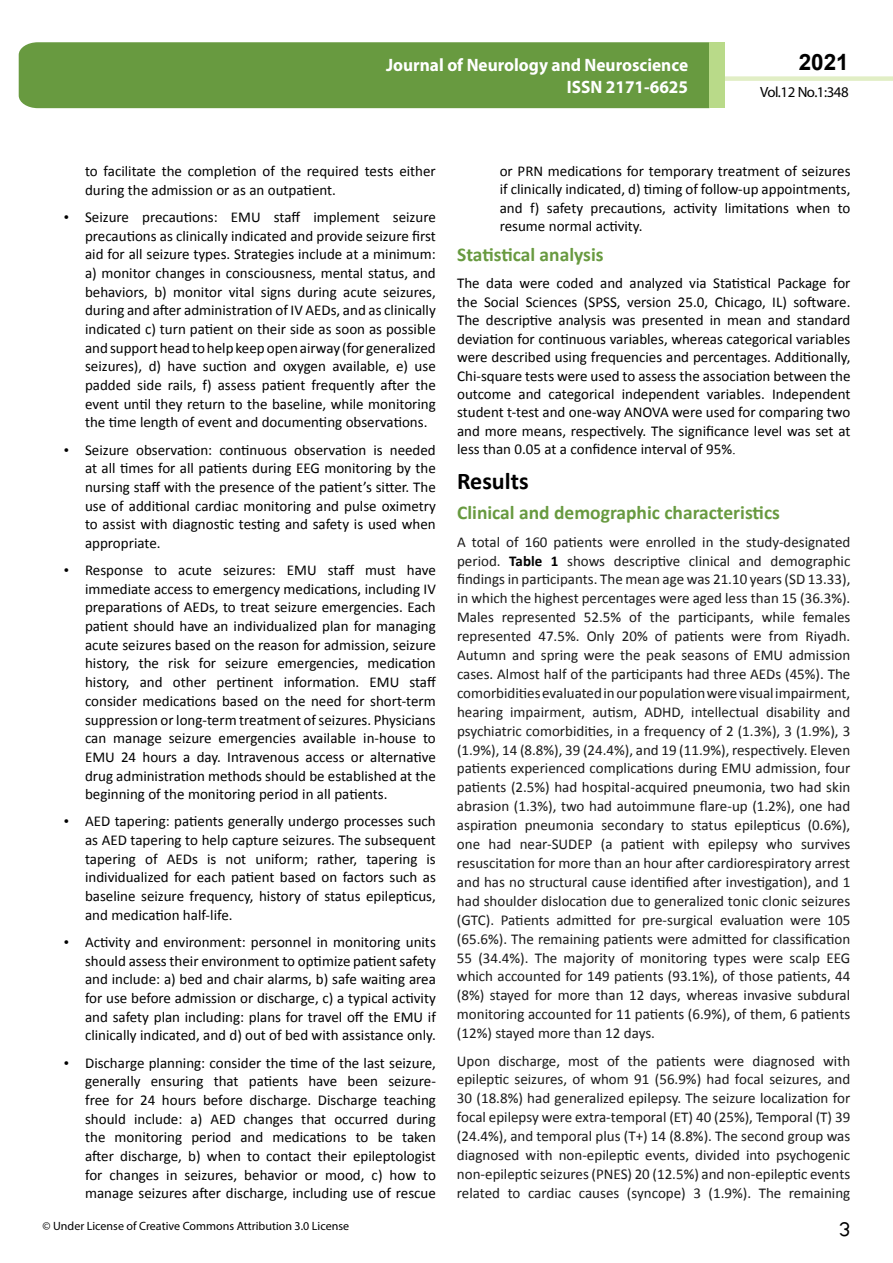
<style>
.page{position:relative;width:893px;height:1263px;background:#fff}
.page>*{position:absolute;margin:0;border:0;box-sizing:border-box;transform-origin:0 0}
.t1{font:25.5px "Tunga";color:#000}
.t2{font:700 24px "Calibri";color:#000}
.t3{font:700 22.5px "Arial";color:#000}
.t4{font:700 19.5px "Calibri";color:#689a40}
.t5{font:700 18px/21.6px "Myriad Pro";color:#fff;text-align:right;scale:.96 1}
.t6{font:15px/18.6px "Calibri";color:#000;text-align:justify}
.t7{font:15px/18.9px "Calibri";color:#1a1a1a;text-align:justify}
.t8{font:14.85px "Myriad Pro";letter-spacing:-.03em;color:#000}
.t9{font:12px "Myriad Pro";color:#000}
.s1{font-family:"Times New Roman"}
.s2{font-weight:700;color:#000}
</style>
<div class="page">
<div style="left:725px;top:76px;width:168px;height:5px;background:#e1eec5"></div>
<div style="left:19px;top:42px;width:690px;height:66px;background:#689a40"></div>
<div style="left:709px;top:42px;width:16px;height:66px;background:#b9da89"></div>
<p class="t5" style="left:386px;top:54px;width:316px">Journal of Neurology and Neuroscience<br>ISSN 2171-6625</p>
<p class="t5" style="left:517px;top:53px;width:198px">ARCHIVOS DE MEDICINA<br>ISSN 1698-9465</p>
<h3 class="t3" style="left:799px;top:47px;width:52px">2021</h3>
<p class="t8" style="left:760px;top:83px;width:90px">Vol.12 No.1:348</p>
<p class="t6" style="left:85px;top:162px;width:352px">to facilitate the completion of the required tests either during the admission or as an outpatient.</p>
<p class="t6" style="left:85px;top:208px;width:352px;text-indent:-21px"><span class="s1">•</span> Seizure precautions: EMU staff implement seizure precautions as clinically indicated and provide seizure first aid for all seizure types. Strategies include at a minimum: a) monitor changes in consciousness, mental status, and behaviors, b) monitor vital signs during acute seizures, during and after administration of IV AEDs, and as clinically indicated c) turn patient on their side as soon as possible and support head to help keep open airway (for generalized seizures), d) have suction and oxygen available, e) use padded side rails, f) assess patient frequently after the event until they return to the baseline, while monitoring the time length of event and documenting observations.</p>
<p class="t6" style="left:85px;top:440px;width:352px;text-indent:-21px"><span class="s1">•</span> Seizure observation: continuous observation is needed at all times for all patients during EEG monitoring by the nursing staff with the presence of the patient’s sitter. The use of additional cardiac monitoring and pulse oximetry to assist with diagnostic testing and safety is used when appropriate.</p>
<p class="t6" style="left:85px;top:561px;width:352px;text-indent:-21px"><span class="s1">•</span> Response to acute seizures: EMU staff must have immediate access to emergency medications, including IV preparations of AEDs, to treat seizure emergencies. Each patient should have an individualized plan for managing acute seizures based on the reason for admission, seizure history, the risk for seizure emergencies, medication history, and other pertinent information. EMU staff consider medications based on the need for short-term suppression or long-term treatment of seizures. Physicians can manage seizure emergencies available in-house to EMU 24 hours a day. Intravenous access or alternative drug administration methods should be established at the beginning of the monitoring period in all patients.</p>
<p class="t6" style="left:85px;top:812px;width:352px;text-indent:-21px"><span class="s1">•</span> AED tapering: patients generally undergo processes such as AED tapering to help capture seizures. The subsequent tapering of AEDs is not uniform; rather, tapering is individualized for each patient based on factors such as baseline seizure frequency, history of status epilepticus, and medication half-life.</p>
<p class="t6" style="left:85px;top:933px;width:352px;text-indent:-21px"><span class="s1">•</span> Activity and environment: personnel in monitoring units should assess their environment to optimize patient safety and include: a) bed and chair alarms, b) safe waiting area for use before admission or discharge, c) a typical activity and safety plan including: plans for travel off the EMU if clinically indicated, and d) out of bed with assistance only.</p>
<p class="t6" style="left:85px;top:1053px;width:352px;text-indent:-21px"><span class="s1">•</span> Discharge planning: consider the time of the last seizure, generally ensuring that patients have been seizure&shy;free for 24 hours before discharge. Discharge teaching should include: a) AED changes that occurred during the monitoring period and medications to be taken after discharge, b) when to contact their epileptologist for changes in seizures, behavior or mood, c) how to manage seizures after discharge, including use of rescue</p>
<p class="t9" style="left:42px;top:1218px;width:308px">© Under License of Creative Commons Attribution 3.0 License</p>
<p class="t6" style="left:500px;top:162px;width:352px">or PRN medications for temporary treatment of seizures if clinically indicated, d) timing of follow-up appointments, and f) safety precautions, activity limitations when to resume normal activity.</p>
<h3 class="t4" style="left:457px;top:242px;width:148px">Statistical analysis</h3>
<p class="t6" style="left:457px;top:274px;width:395px">The data were coded and analyzed via Statistical Package for the Social Sciences (SPSS, version 25.0, Chicago, IL) software.<br>The descriptive analysis was presented in mean and standard deviation for continuous variables, whereas categorical variables were described using frequencies and percentages. Additionally, Chi-square tests were used to assess the association between the outcome and categorical independent variables. Independent student t-test and one-way ANOVA were used for comparing two and more means, respectively. The significance level was set at less than 0.05 at a confidence interval of 95%<span class="s1">.</span></p>
<h2 class="t2" style="left:457px;top:466px;width:73px">Results</h2>
<h3 class="t4" style="left:457px;top:500px;width:324px">Clinical and demographic characteristics</h3>
<p class="t7" style="left:457px;top:532px;width:395px">A total of 160 patients were enrolled in the study-designated period. <span class="s2">Table 1</span> shows descriptive clinical and demographic findings in participants. The mean age was 21.10 years (SD 13.33), in which the highest percentages were aged less than 15 (36.3%).<br>Males represented 52.5% of the participants, while females represented 47.5%. Only 20% of patients were from Riyadh.<br>Autumn and spring were the peak seasons of EMU admission cases. Almost half of the participants had three AEDs (45%). The comorbiditiesevaluatedinourpopulationwerevisualimpairment, hearing impairment, autism, ADHD, intellectual disability and psychiatric comorbidities, in a frequency of 2 (1.3%), 3 (1.9%), 3 (1.9%), 14 (8.8%), 39 (24.4%), and 19 (11.9%), respectively. Eleven patients experienced complications during EMU admission, four patients (2.5%) had hospital-acquired pneumonia, two had skin abrasion (1.3%), two had autoimmune flare-up (1.2%), one had aspiration pneumonia secondary to status epilepticus (0.6%), one had near-SUDEP (a patient with epilepsy who survives resuscitation for more than an hour after cardiorespiratory arrest and has no structural cause identified after investigation), and 1 had shoulder dislocation due to generalized tonic clonic seizures (GTC). Patients admitted for pre-surgical evaluation were 105 (65.6%). The remaining patients were admitted for classification 55 (34.4%). The majority of monitoring types were scalp EEG which accounted for 149 patients (93.1%), of those patients, 44 (8%) stayed for more than 12 days, whereas invasive subdural monitoring accounted for 11 patients (6.9%), of them, 6 patients (12%) stayed more than 12 days.</p>
<p class="t7" style="left:457px;top:1051px;width:395px">Upon discharge, most of the patients were diagnosed with epileptic seizures, of whom 91 (56.9%) had focal seizures, and 30 (18.8%) had generalized epilepsy. The seizure localization for focal epilepsy were extra-temporal (ET) 40 (25%), Temporal (T) 39 (24.4%), and temporal plus (T+) 14 (8.8%). The second group was diagnosed with non-epileptic events, divided into psychogenic non-epileptic seizures (PNES) 20 (12.5%) and non-epileptic events related to cardiac causes (syncope) 3 (1.9%). The remaining</p>
<h1 class="t1" style="left:839px;top:1212px;width:13px">3</h1>
</div>
